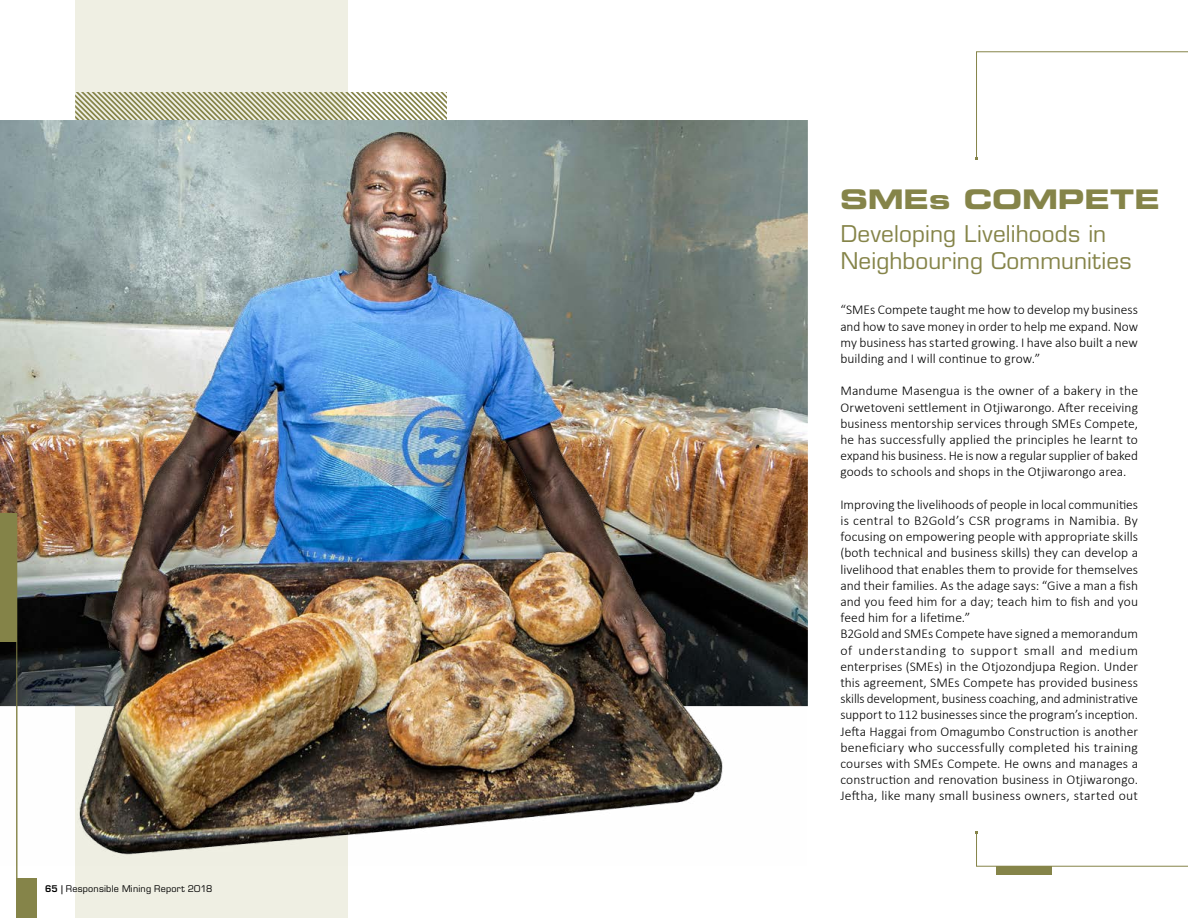
<style>
.page{position:relative;width:1188px;height:918px;background:#fff}
.page>*{position:absolute;margin:0;border:0;box-sizing:border-box;transform-origin:0 0}
.t1{font:27px "Eurostile LT Std Bold Ex 2";letter-spacing:-.005em;color:#858449}
.t2{font:22.5px/27px "Eurostile LT Std";letter-spacing:.01em;color:#858449}
.t3{font:300 13.5px/16.2px "Calibri";letter-spacing:.005em;color:#000;text-align:justify}
.t4{font:9px "Eurostile LT Std";letter-spacing:.025em;color:#000}
.s1{font-weight:600}
</style>
<div class="page">
<div style="left:75px;top:0;width:273px;height:918px;background:#efefe3"></div>
<svg style="left:75px;top:92px;width:372px;height:28px"></svg>
<div style="left:996px;top:866px;width:56px;height:9px;background:#858449"></div>
<svg style="left:976px;top:51px;width:212px;height:816px"></svg>
<div style="left:17px;top:879px;width:20px;height:39px;background:#858449"></div>
<hr style="left:17px;top:513px;width:1px;height:405px;background:#858449">
<img style="left:0;top:120px;width:808px;height:746px">
<p class="t4" style="left:45px;top:883px;width:169px"><span class="s1">65 |</span> Responsible Mining Report 2018</p>
<h1 class="t1" style="left:840px;top:180px;width:321px">SMES COMPETE</h1>
<h2 class="t2" style="left:841px;top:221px;width:292px">Developing Livelihoods in<br>Neighbouring Communities</h2>
<p class="t3" style="left:840px;top:302px;width:299px">“SMEs Compete taught me how to develop my business and how to save money in order to help me expand. Now my business has started growing. I have also built a new building and I will continue to grow.”</p>
<p class="t3" style="left:840px;top:383px;width:299px">Mandume Masengua is the owner of a bakery in the Orwetoveni settlement in Otjiwarongo. After receiving business mentorship services through SMEs Compete, he has successfully applied the principles he learnt to expand his business. He is now a regular supplier of baked goods to schools and shops in the Otjiwarongo area.</p>
<p class="t3" style="left:840px;top:496px;width:299px;text-align:left">Improving the livelihoods of people in local communities is central to B2Gold’s CSR programs in Namibia. By focusing on empowering people with appropriate skills (both technical and business skills) they can develop a livelihood that enables them to provide for themselves and their families. As the adage says: “Give a man a fish and you feed him for a day; teach him to fish and you feed him for a lifetime.”<br>B2Gold and SMEs Compete have signed a memorandum of understanding to support small and medium enterprises (SMEs) in the Otjozondjupa Region. Under this agreement, SMEs Compete has provided business skills development, business coaching, and administrative support to 112 businesses since the program’s inception.<br>Jefta Haggai from Omagumbo Construction is another beneficiary who successfully completed his training courses with SMEs Compete. He owns and manages a construction and renovation business in Otjiwarongo.<br>Jeftha, like many small business owners, started out</p>
</div>
